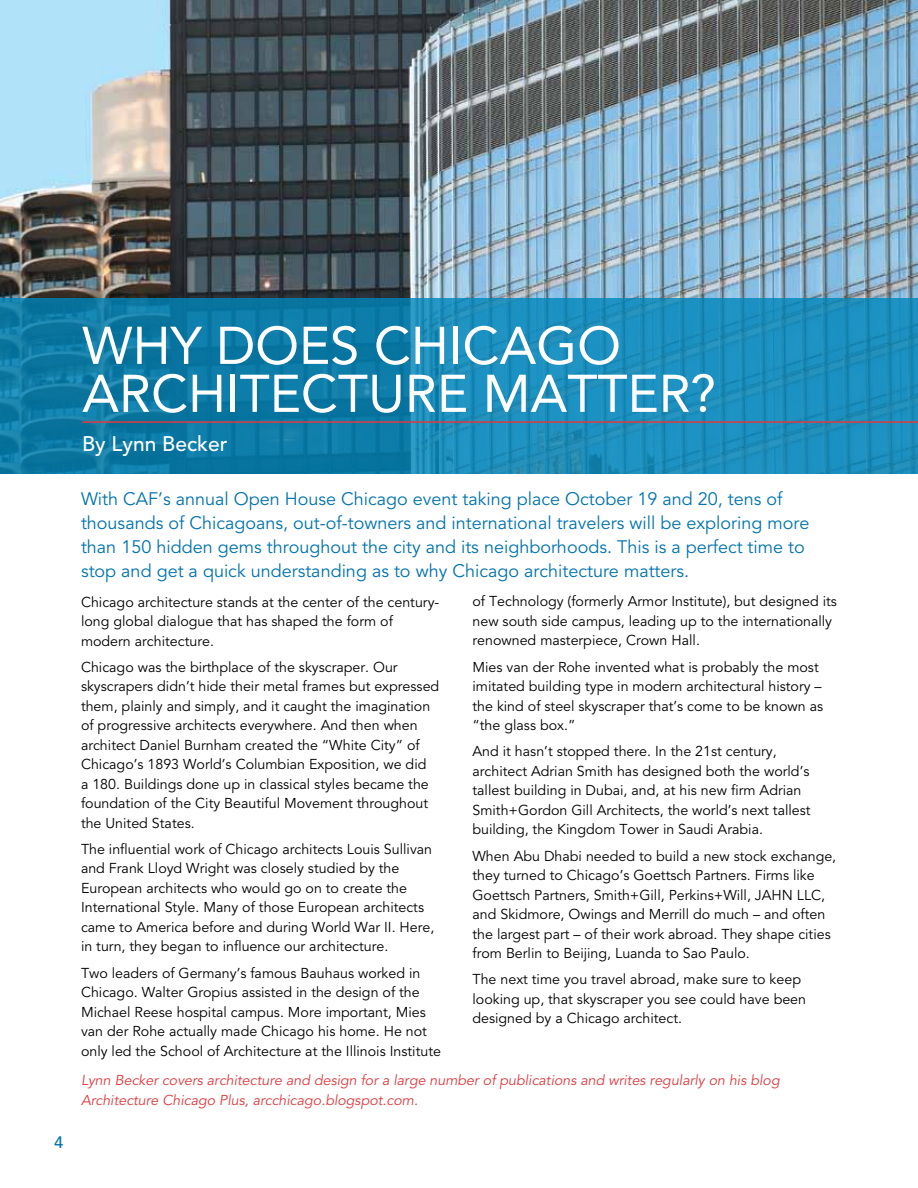
<style>
.page{position:relative;width:918px;height:1188px;background:#fff}
.page>*{position:absolute;margin:0;border:0;box-sizing:border-box;transform-origin:0 0}
.t1{font:52.5px/48px "Avenir";color:#fff}
.t2{font:500 21px "Avenir";color:#fff}
.t3{font:18px/24px "Avenir";color:#0073ae}
.t4{font:500 16.5px "Avenir";color:#0073ae}
.t5{font:14.25px/19.5px "Avenir";color:#000}
.t6{font:italic 14.25px/19.5px "Avenir";color:#e03a3e}
</style>
<div class="page">
<img style="left:0;top:0;width:918px;height:298px">
<svg style="left:0;top:298px;width:918px;height:175px;background:#1584b1"></svg>
<hr style="left:82px;top:421px;width:836px;height:2px;background:#e03a3e">
<p class="t4" style="left:54px;top:1133px;width:11px">4</p>
<h1 class="t1" style="left:82px;top:322px;width:636px">WHY DOES CHICAGO<br>ARCHITECTURE MATTER?</h1>
<h2 class="t2" style="left:82px;top:432px;width:147px">By Lynn Becker</h2>
<p class="t3" style="left:81px;top:487px;width:730px">With CAF’s annual Open House Chicago event taking place October 19 and 20, tens of thousands of Chicagoans, out-of-towners and international travelers will be exploring more than 150 hidden gems throughout the city and its neighborhoods. This is a perfect time to stop and get a quick understanding as to why Chicago architecture matters.</p>
<p class="t5" style="left:81px;top:592px;width:360px">Chicago architecture stands at the center of the century&shy;long global dialogue that has shaped the form of modern architecture.</p>
<p class="t5" style="left:81px;top:658px;width:360px">Chicago was the birthplace of the skyscraper. Our skyscrapers didn’t hide their metal frames but expressed them, plainly and simply, and it caught the imagination of progressive architects everywhere. And then when architect Daniel Burnham created the “White City” of Chicago’s 1893 World’s Columbian Exposition, we did<br>a 180. Buildings done up in classical styles became the foundation of the City Beautiful Movement throughout the United States.</p>
<p class="t5" style="left:81px;top:840px;width:355px">The influential work of Chicago architects Louis Sullivan and Frank Lloyd Wright was closely studied by the European architects who would go on to create the International Style. Many of those European architects came to America before and during World War II. Here, in turn, they began to influence our architecture.</p>
<p class="t5" style="left:81px;top:963px;width:361px">Two leaders of Germany’s famous Bauhaus worked in Chicago. Walter Gropius assisted in the design of the Michael Reese hospital campus. More important, Mies van der Rohe actually made Chicago his home. He not only led the School of Architecture at the Illinois Institute</p>
<p class="t5" style="left:473px;top:592px;width:366px">of Technology (formerly Armor Institute), but designed its new south side campus, leading up to the internationally renowned masterpiece, Crown Hall.</p>
<p class="t5" style="left:473px;top:657px;width:352px">Mies van der Rohe invented what is probably the most imitated building type in modern architectural history – the kind of steel skyscraper that’s come to be known as “the glass box.”</p>
<p class="t5" style="left:473px;top:742px;width:340px">And it hasn’t stopped there. In the 21st century, architect Adrian Smith has designed both the world’s tallest building in Dubai, and, at his new firm Adrian Smith+Gordon Gill Architects, the world’s next tallest building, the Kingdom Tower in Saudi Arabia.</p>
<p class="t5" style="left:473px;top:846px;width:365px">When Abu Dhabi needed to build a new stock exchange, they turned to Chicago’s Goettsch Partners. Firms like Goettsch Partners, Smith+Gill, Perkins+Will, JAHN LLC, and Skidmore, Owings and Merrill do much – and often the largest part – of their work abroad. They shape cities from Berlin to Beijing, Luanda to Sao Paulo.</p>
<p class="t5" style="left:473px;top:970px;width:335px">The next time you travel abroad, make sure to keep looking up, that skyscraper you see could have been designed by a Chicago architect.</p>
<p class="t6" style="left:81px;top:1071px;width:700px">Lynn Becker covers architecture and design for a large number of publications and writes regularly on his blog<br>Architecture Chicago Plus, arcchicago.blogspot.com.</p>
</div>
